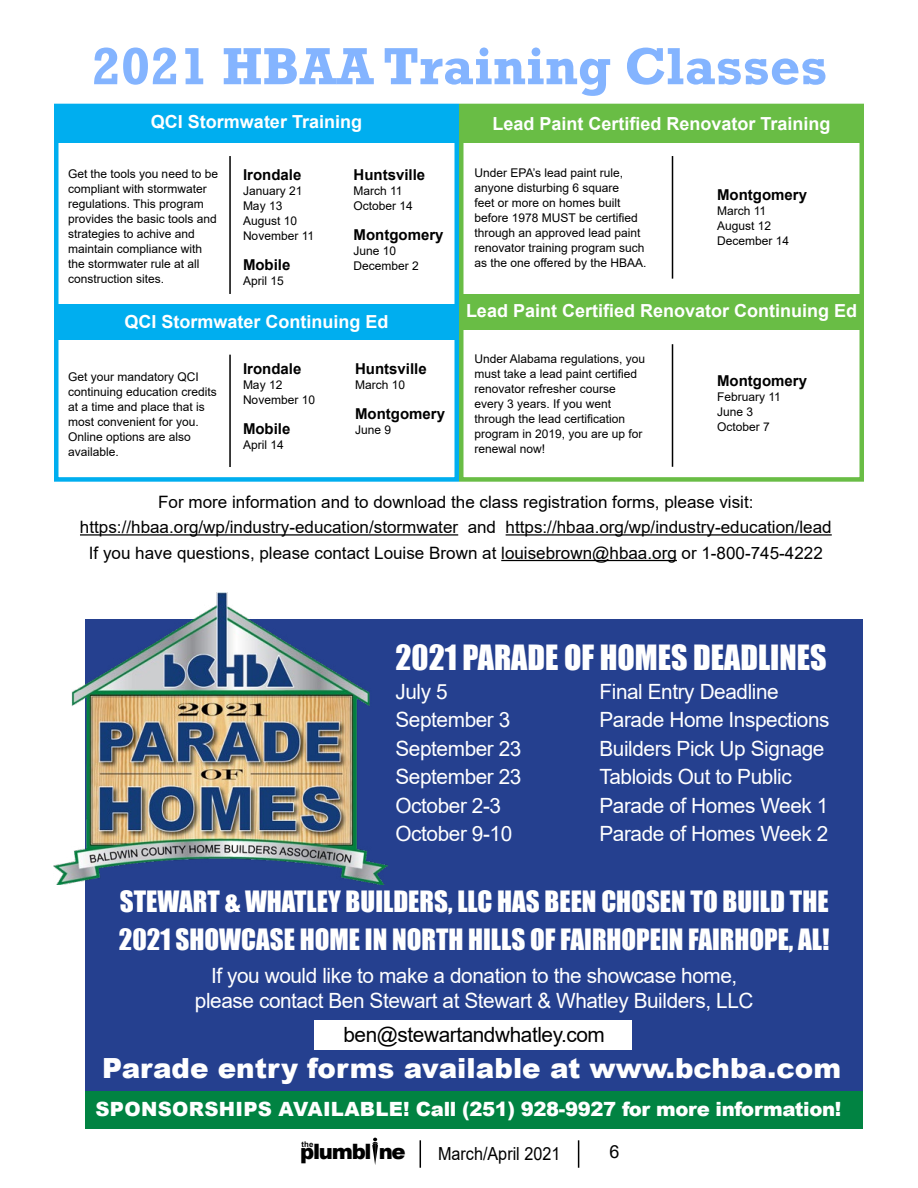
<style>
.page{position:relative;width:918px;height:1188px;background:#fff}
.page>*{position:absolute;margin:0;border:0;box-sizing:border-box;transform-origin:0 0}
.t1{font:700 53.1px "Rockwell";color:#84b4ff}
.t2{font:31.95px "Impact";color:#fff}
.t3{font:900 27.75px "Arial";color:#fff}
.t4{font:27px/37.5px "Impact";color:#fff}
.t5{font:900 21.15px "Arial";letter-spacing:-.06em;color:#000}
.t6{font:21px/25.5px "Arial";letter-spacing:-.02em;color:#fff;text-align:center}
.t7{font:21px "Arial";letter-spacing:-.02em;color:#000}
.t8{font:900 19.65px "Arial";letter-spacing:-.02em;color:#fff}
.t9{font:700 18px "Arial";color:#fff}
.t10{font:18px "Arial";color:#000;scale:.9 1}
.t11{font:18px "Arial";color:#000}
.t12{font:17.1px/25.7px "Arial";color:#000;text-align:center}
.t13{font:700 15px "Arial";color:#000}
.t14{font:12px/15px "Arial";color:#000}
.t15{font:700 7.8px "Arial";color:#000}
</style>
<div class="page">
<svg style="left:372px;top:1138px;width:6px;height:27px"></svg>
<svg style="left:420px;top:1140px;width:1px;height:28px"></svg>
<svg style="left:578px;top:1140px;width:1px;height:28px"></svg>
<div style="left:54px;top:104px;width:405px;height:378px;border:4px solid #00aeef"></div>
<div style="left:459px;top:104px;width:405px;height:378px;border:4px solid #69bd45"></div>
<div style="left:56px;top:107px;width:401px;height:36px;background:#00aeef"></div>
<div style="left:58px;top:305px;width:397px;height:35px;background:#00aeef"></div>
<div style="left:463px;top:294px;width:397px;height:35px;background:#69bd45"></div>
<div style="left:463px;top:107px;width:397px;height:36px;background:#69bd45"></div>
<hr style="left:229px;top:156px;width:2px;height:138px;background:#000">
<hr style="left:672px;top:156px;width:1px;height:123px;background:#000">
<hr style="left:672px;top:344px;width:1px;height:123px;background:#000">
<hr style="left:229px;top:355px;width:2px;height:112px;background:#000">
<hr style="left:80px;top:534px;width:378px;height:2px;background:#000">
<hr style="left:506px;top:534px;width:326px;height:2px;background:#000">
<hr style="left:501px;top:560px;width:176px;height:1px;background:#000">
<div style="left:85px;top:620px;width:778px;height:509px;background:#25408f"></div>
<img style="left:54px;top:592px;width:333px;height:292px">
<div style="left:85px;top:1091px;width:778px;height:37px;background:#018342"></div>
<div style="left:315px;top:1020px;width:317px;height:30px;background:#fff"></div>
<h1 class="t1" style="left:92px;top:34px;width:737px">2021 HBAA Training Classes</h1>
<h3 class="t9" style="left:151px;top:109px;width:213px">QCI Stormwater Training</h3>
<h3 class="t9" style="left:492px;top:111px;width:340px">Lead Paint Certified Renovator Training</h3>
<p class="t14" style="left:68px;top:166px;width:152px">Get the tools you need to be compliant with stormwater regulations. This program provides the basic tools and strategies to achive and maintain compliance with the stormwater rule at all construction sites.</p>
<p class="t14" style="left:475px;top:165px;width:173px">Under EPA’s lead paint rule, anyone disturbing 6 square<br>feet or more on homes built before 1978 MUST be certified through an approved lead paint renovator training program such as the one offered by the HBAA.</p>
<p class="t13" style="left:354px;top:164px;width:73px">Huntsville</p>
<p class="t14" style="left:354px;top:183px;width:61px">March 11<br>October 14</p>
<p class="t13" style="left:354px;top:224px;width:91px">Montgomery</p>
<p class="t14" style="left:354px;top:243px;width:67px">June 10<br>December 2</p>
<p class="t13" style="left:243px;top:164px;width:60px">Irondale</p>
<p class="t14" style="left:243px;top:183px;width:73px">January 21<br>May 13<br>August 10<br>November 11</p>
<p class="t13" style="left:243px;top:254px;width:49px">Mobile</p>
<p class="t14" style="left:243px;top:273px;width:42px">April 15</p>
<p class="t13" style="left:717px;top:184px;width:92px">Montgomery</p>
<p class="t14" style="left:717px;top:203px;width:74px">March 11<br>August 12<br>December 14</p>
<h3 class="t9" style="left:125px;top:309px;width:266px">QCI Stormwater Continuing Ed</h3>
<h3 class="t9" style="left:466px;top:298px;width:393px">Lead Paint Certified Renovator Continuing Ed</h3>
<p class="t14" style="left:475px;top:351px;width:172px">Under Alabama regulations, you must take a lead paint certified renovator refresher course every 3 years. If you went through the lead certification program in 2019, you are up for renewal now!</p>
<p class="t13" style="left:355px;top:359px;width:73px">Huntsville</p>
<p class="t14" style="left:355px;top:378px;width:52px">March 10</p>
<p class="t13" style="left:355px;top:404px;width:92px">Montgomery</p>
<p class="t14" style="left:355px;top:423px;width:38px">June 9</p>
<p class="t13" style="left:243px;top:359px;width:60px">Irondale</p>
<p class="t14" style="left:243px;top:378px;width:74px">May 12<br>November 10</p>
<p class="t13" style="left:243px;top:419px;width:49px">Mobile</p>
<p class="t14" style="left:243px;top:438px;width:42px">April 14</p>
<p class="t14" style="left:68px;top:369px;width:150px">Get your mandatory QCI continuing education credits at a time and place that is most convenient for you.<br>Online options are also available.</p>
<p class="t12" style="left:80px;top:489px;width:753px">For more information and to download the class registration forms, please visit: https://hbaa.org/wp/industry-education/stormwater and https://hbaa.org/wp/industry-education/lead<br>If you have questions, please contact Louise Brown at louisebrown@hbaa.org or 1-800-745-4222</p>
<p class="t13" style="left:717px;top:371px;width:92px">Montgomery</p>
<p class="t14" style="left:717px;top:390px;width:65px">February 11<br>June 3<br>October 7</p>
<h2 class="t2" style="left:396px;top:633px;width:433px">2021 PARADE OF HOMES DEADLINES</h2>
<h3 class="t6" style="left:396px;top:678px;width:54px">July 5</h3>
<h3 class="t6" style="left:600px;top:678px;width:181px">Final Entry Deadline</h3>
<h3 class="t6" style="left:396px;top:707px;width:116px">September 3</h3>
<h3 class="t6" style="left:600px;top:707px;width:232px">Parade Home Inspections</h3>
<h3 class="t6" style="left:396px;top:735px;width:128px">September 23</h3>
<h3 class="t6" style="left:600px;top:735px;width:226px">Builders Pick Up Signage</h3>
<h3 class="t6" style="left:396px;top:764px;width:128px">September 23</h3>
<h3 class="t6" style="left:600px;top:764px;width:194px">Tabloids Out to Public</h3>
<h3 class="t6" style="left:396px;top:792px;width:107px">October 2-3</h3>
<h3 class="t6" style="left:600px;top:792px;width:230px">Parade of Homes Week 1</h3>
<h3 class="t6" style="left:396px;top:821px;width:118px">October 9-10</h3>
<h3 class="t6" style="left:600px;top:821px;width:230px">Parade of Homes Week 2</h3>
<h3 class="t4" style="left:119px;top:882px;width:712px">STEWART &amp; WHATLEY BUILDERS, LLC HAS BEEN CHOSEN TO BUILD THE<br>2021 SHOWCASE HOME IN NORTH HILLS OF FAIRHOPEIN FAIRHOPE, AL!</h3>
<h3 class="t6" style="left:195px;top:963px;width:560px">If you would like to make a donation to the showcase home, please contact Ben Stewart at Stewart &amp; Whatley Builders, LLC</h3>
<h3 class="t7" style="left:343px;top:1020px;width:263px">ben@stewartandwhatley.com</h3>
<h3 class="t3" style="left:102px;top:1048px;width:741px">Parade entry forms available at www.bchba.com</h3>
<h3 class="t8" style="left:96px;top:1095px;width:747px">SPONSORSHIPS AVAILABLE! Call (251) 928-9927 for more information!</h3>
<p class="t15" style="left:301px;top:1139px;width:13px">the</p>
<h3 class="t5" style="left:300px;top:1136px;width:107px">plumbl ne</h3>
<h3 class="t10" style="left:438px;top:1141px;width:138px">March/April 2021</h3>
<h3 class="t11" style="left:609px;top:1139px;width:12px">6</h3>
</div>
